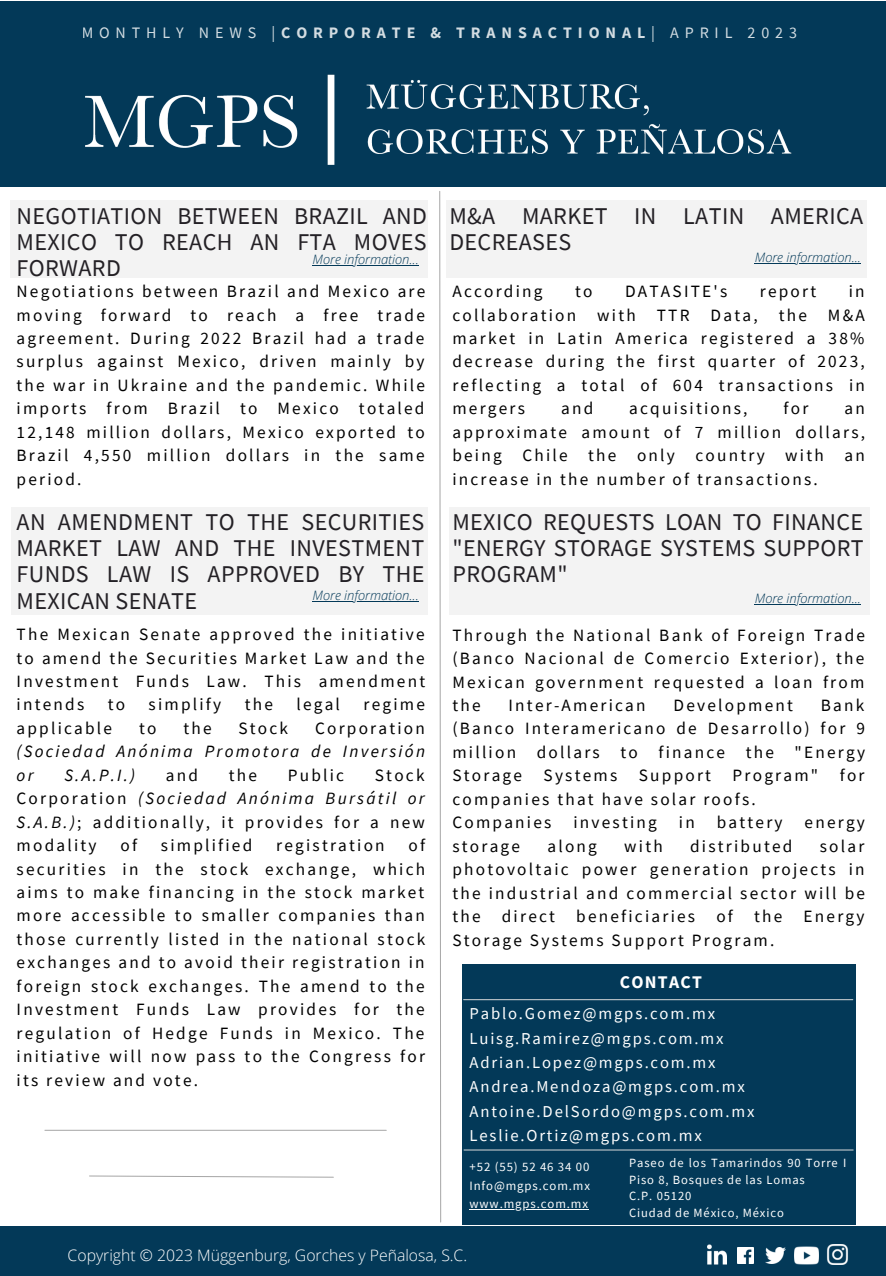
<style>
.page{position:relative;width:886px;height:1276px;background:#fff}
.page>*{position:absolute;margin:0;border:0;box-sizing:border-box;transform-origin:0 0}
.t1{font:24px/26.2px "Source Sans Pro";letter-spacing:.015em;color:#232025;text-align:justify}
.t2{font:700 17.75px "Source Sans Pro";letter-spacing:.07em;color:#fff}
.t3{font:17.25px/23.5px "Source Sans Pro";letter-spacing:.13em;color:#000;text-align:justify}
.t4{font:italic 17.25px/23.5px "Source Sans Pro";letter-spacing:.13em;color:#000;text-align:justify}
.t5{font:16.62px "Source Sans Pro";letter-spacing:.11em;color:#fff}
.t6{font:700 16px "Source Sans Pro";letter-spacing:.37em;color:#fff}
.t7{font:300 15.75px "Open Sans";color:#fff}
.t8{font:italic 300 13px "Open Sans";color:#033958}
.t9{font:12.75px "Source Sans Pro";letter-spacing:.07em;color:#fff}
.t10{font:12.62px/16.9px "Source Sans Pro";letter-spacing:.07em;color:#fff}
.s1{font-weight:400}
.s2{font-style:normal}
.s3{font-style:italic}
</style>
<div class="page">
<div style="left:0;top:1px;width:886px;height:186px;background:#033958"></div>
<div style="left:446px;top:201px;width:421px;height:77px;background:#f3f3f3"></div>
<img style="left:85px;top:74px;width:707px;height:91px">
<div style="left:463px;top:964px;width:393px;height:260px;background:#033958"></div>
<hr style="left:464px;top:999px;width:389px;height:1px;background:#d9d9d9">
<hr style="left:480px;top:1209px;width:109px;height:1px;background:#fff">
<hr style="left:464px;top:1149px;width:389px;height:1px;background:#d9d9d9">
<hr style="left:755px;top:263px;width:106px;height:1px;background:#033958">
<div style="left:0;top:1226px;width:886px;height:50px;background:#033958"></div>
<img style="left:707px;top:1245px;width:20px;height:19px">
<img style="left:737px;top:1247px;width:16px;height:16px">
<img style="left:826px;top:1245px;width:23px;height:19px">
<img style="left:795px;top:1246px;width:23px;height:19px">
<img style="left:766px;top:1248px;width:20px;height:16px">
<svg style="left:439px;top:191px;width:3px;height:1032px"></svg>
<div style="left:10px;top:201px;width:418px;height:77px;background:#f3f3f3"></div>
<hr style="left:313px;top:265px;width:106px;height:1px;background:#033958">
<div style="left:12px;top:507px;width:416px;height:108px;background:#f3f3f3"></div>
<hr style="left:313px;top:601px;width:106px;height:1px;background:#033958">
<div style="left:449px;top:507px;width:421px;height:108px;background:#f3f3f3"></div>
<hr style="left:755px;top:604px;width:106px;height:1px;background:#033958">
<hr style="left:45px;top:1130px;width:341px;height:1px;background:#a6a6a6">
<svg style="left:89px;top:1175px;width:245px;height:3px"></svg>
<p class="t6" style="left:82px;top:23px;width:717px"><span class="s1">MONTHLY NEWS |</span>CORPORATE &amp; TRANSACTIONAL<span class="s1">| APRIL 2023</span></p>
<p class="t1" style="left:17px;top:202px;width:412px">NEGOTIATION BETWEEN BRAZIL AND MEXICO TO REACH AN FTA MOVES FORWARD</p>
<p class="t3" style="left:17px;top:279px;width:410px">Negotiations between Brazil and Mexico are moving forward to reach a free trade agreement. During 2022 Brazil had a trade surplus against Mexico, driven mainly by the war in Ukraine and the pandemic. While imports from Brazil to Mexico totaled 12,148 million dollars, Mexico exported to Brazil 4,550 million dollars in the same period.</p>
<p class="t8" style="left:313px;top:251px;width:108px">More information...</p>
<p class="t1" style="left:17px;top:508px;width:410px">AN AMENDMENT TO THE SECURITIES MARKET LAW AND THE INVESTMENT FUNDS LAW IS APPROVED BY THE MEXICAN SENATE</p>
<p class="t8" style="left:313px;top:586px;width:108px">More information...</p>
<p class="t3" style="left:17px;top:622px;width:410px">The Mexican Senate approved the initiative to amend the Securities Market Law and the Investment Funds Law. This amendment intends</p>
<p class="t3" style="left:108px;top:693px;width:19px">to</p>
<p class="t3" style="left:149px;top:693px;width:74px">simplify</p>
<p class="t3" style="left:245px;top:693px;width:30px">the</p>
<p class="t3" style="left:296px;top:693px;width:45px">legal</p>
<p class="t3" style="left:364px;top:693px;width:63px">regime</p>
<p class="t3" style="left:17px;top:716px;width:97px">applicable</p>
<p class="t3" style="left:139px;top:716px;width:19px">to</p>
<p class="t3" style="left:183px;top:716px;width:30px">the</p>
<p class="t3" style="left:238px;top:716px;width:51px">Stock</p>
<p class="t4" style="left:17px;top:716px;width:410px;text-indent:298px"><span class="s2">Corporation </span>(Sociedad Anónima Promotora de Inversión or</p>
<p class="t4" style="left:64px;top:763px;width:72px">S.A.P.I.)</p>
<p class="t3" style="left:166px;top:763px;width:34px">and</p>
<p class="t3" style="left:229px;top:763px;width:30px">the</p>
<p class="t3" style="left:288px;top:763px;width:58px">Public</p>
<p class="t3" style="left:17px;top:763px;width:410px;text-indent:358px">Stock Corporation <span class="s3">(Sociedad Anónima Bursátil or S.A.B.)</span>; additionally, it provides for a new modality</p>
<p class="t3" style="left:17px;top:833px;width:410px;text-indent:392px">of securities in the stock exchange, which aims to make financing in the stock market more accessible to smaller companies than those currently listed in the national stock exchanges and to avoid their registration in foreign stock exchanges. The amend to the Investment Funds Law provides for the regulation of Hedge Funds in Mexico. The initiative will now pass to the Congress for its review and vote.</p>
<p class="t3" style="left:120px;top:833px;width:18px">of</p>
<p class="t3" style="left:161px;top:833px;width:93px">simplified</p>
<p class="t3" style="left:276px;top:833px;width:110px">registration</p>
<p class="t1" style="left:449px;top:202px;width:415px">M&amp;A MARKET IN LATIN AMERICA<br>DECREASES</p>
<p class="t3" style="left:452px;top:279px;width:92px">According</p>
<p class="t3" style="left:575px;top:279px;width:19px">to</p>
<p class="t3" style="left:625px;top:279px;width:104px">DATASITE's</p>
<p class="t3" style="left:760px;top:279px;width:58px">report</p>
<p class="t8" style="left:755px;top:248px;width:108px">More information...</p>
<p class="t3" style="left:452px;top:279px;width:414px;text-indent:396px">in collaboration with TTR Data, the M&amp;A market in Latin America registered a 38% decrease during the first quarter of 2023, reflecting a total of 604 transactions in mergers</p>
<p class="t3" style="left:561px;top:396px;width:34px">and</p>
<p class="t3" style="left:629px;top:396px;width:120px">acquisitions,</p>
<p class="t3" style="left:784px;top:396px;width:26px">for</p>
<p class="t3" style="left:452px;top:396px;width:414px;text-indent:392px">an approximate amount of 7 million dollars, being Chile the only country with an increase in the number of transactions.</p>
<p class="t1" style="left:452px;top:508px;width:413px">MEXICO REQUESTS LOAN TO FINANCE "ENERGY STORAGE SYSTEMS SUPPORT PROGRAM"</p>
<p class="t8" style="left:755px;top:589px;width:108px">More information...</p>
<p class="t3" style="left:452px;top:623px;width:414px">Through the National Bank of Foreign Trade (Banco Nacional de Comercio Exterior), the Mexican government requested a loan from the</p>
<p class="t3" style="left:452px;top:693px;width:414px;text-indent:369px">Bank (Banco Interamericano de Desarrollo) for 9 million dollars to finance the "Energy Storage Systems Support Program" for companies that have solar roofs.</p>
<p class="t3" style="left:452px;top:810px;width:101px">Companies</p>
<p class="t3" style="left:573px;top:810px;width:85px">investing</p>
<p class="t3" style="left:679px;top:810px;width:17px">in</p>
<p class="t3" style="left:717px;top:810px;width:67px">battery</p>
<p class="t3" style="left:805px;top:810px;width:62px">energy</p>
<p class="t3" style="left:452px;top:834px;width:69px">storage</p>
<p class="t3" style="left:547px;top:834px;width:51px">along</p>
<p class="t3" style="left:624px;top:834px;width:40px">with</p>
<p class="t3" style="left:690px;top:834px;width:104px">distributed</p>
<p class="t3" style="left:509px;top:693px;width:139px">Inter-American</p>
<p class="t3" style="left:674px;top:693px;width:121px">Development</p>
<p class="t3" style="left:452px;top:834px;width:414px;text-indent:367px">solar photovoltaic power generation projects in the industrial and commercial sector will be the direct beneficiaries of the Energy Storage Systems Support Program.</p>
<p class="t2" style="left:620px;top:970px;width:83px">CONTACT</p>
<p class="t5" style="left:470px;top:1003px;width:247px">Pablo.Gomez@mgps.com.mx</p>
<p class="t5" style="left:470px;top:1027px;width:255px">Luisg.Ramirez@mgps.com.mx</p>
<p class="t5" style="left:470px;top:1052px;width:248px">Adrian.Lopez@mgps.com.mx</p>
<p class="t5" style="left:470px;top:1076px;width:277px">Andrea.Mendoza@mgps.com.mx</p>
<p class="t5" style="left:470px;top:1100px;width:286px">Antoine.DelSordo@mgps.com.mx</p>
<p class="t5" style="left:470px;top:1125px;width:234px">Leslie.Ortiz@mgps.com.mx</p>
<p class="t10" style="left:629px;top:1154px;width:219px">Paseo de los Tamarindos 90 Torre I<br>Piso 8, Bosques de las Lomas</p>
<p class="t10" style="left:629px;top:1188px;width:64px">C.P. 05120</p>
<p class="t10" style="left:629px;top:1204px;width:156px">Ciudad de México, México</p>
<p class="t9" style="left:470px;top:1158px;width:121px">+52 (55) 52 46 34 00</p>
<p class="t9" style="left:470px;top:1177px;width:122px">Info@mgps.com.mx</p>
<p class="t9" style="left:470px;top:1196px;width:120px">www.mgps.com.mx</p>
<p class="t7" style="left:68px;top:1244px;width:401px">Copyright © 2023 Müggenburg, Gorches y Peñalosa, S.C.</p>
</div>
